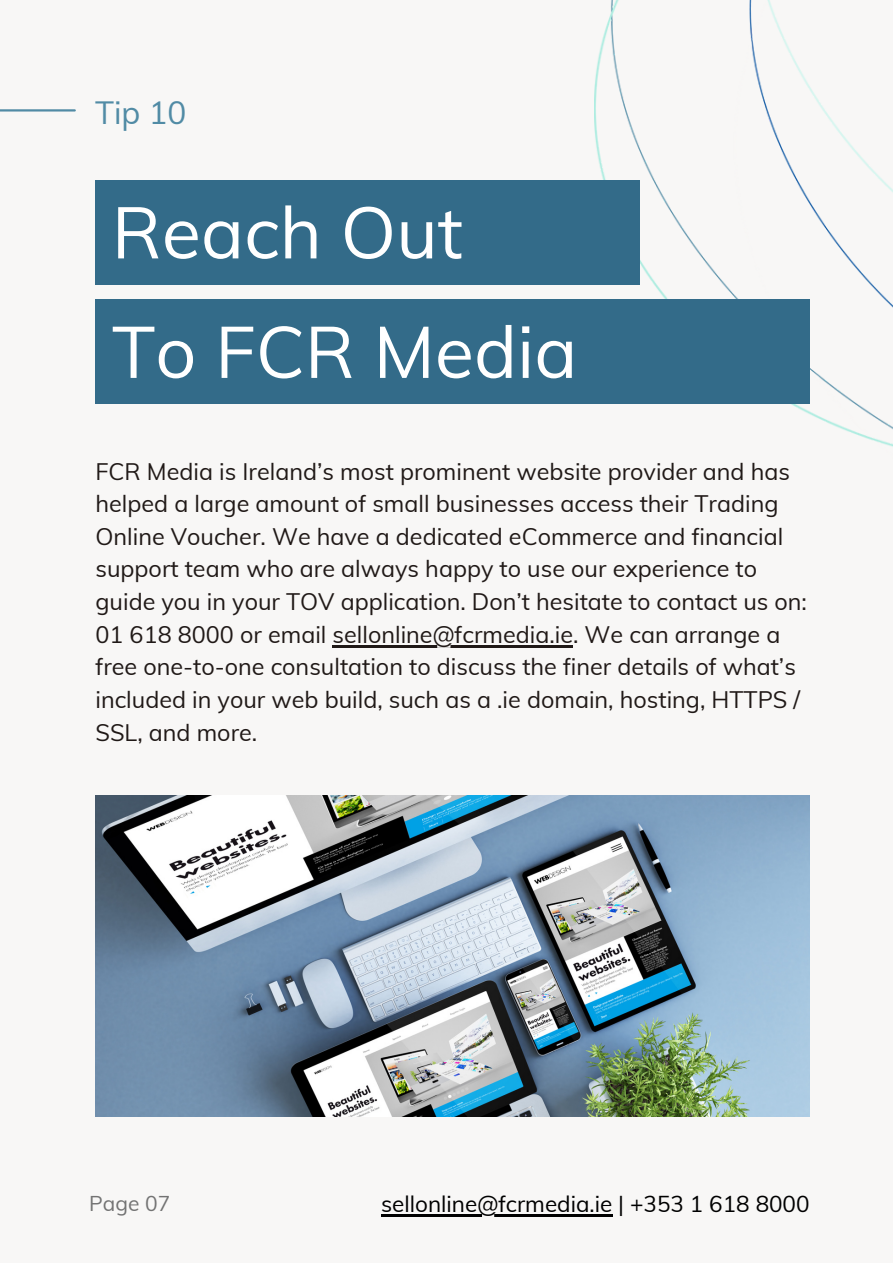
<style>
.page{position:relative;width:893px;height:1264px;background:#fff}
.page>*{position:absolute;margin:0;border:0;box-sizing:border-box;transform-origin:0 0}
.t1{font:72px "Muli";color:#fff}
.t2{font:31.5px "Muli";color:#518ba5}
.t3{font:23.4px/32.5px "Muli";color:#201917}
.t4{font:22.5px "Muli";color:#000}
.t5{font:21px "Muli";color:#737373}
</style>
<div class="page">
<div style="left:0;top:0;width:892px;height:1262px;background:#f8f7f6"></div>
<img style="left:594px;top:0;width:298px;height:447px">
<div style="left:95px;top:180px;width:544px;height:104px;background:#336b89"></div>
<hr style="left:0;top:109px;width:75px;height:2px;background:#518ba5">
<div style="left:95px;top:299px;width:714px;height:105px;background:#336b89"></div>
<hr style="left:332px;top:645px;width:241px;height:2px;background:#201917">
<img style="left:95px;top:796px;width:714px;height:320px">
<hr style="left:381px;top:1214px;width:231px;height:2px;background:#000">
<h2 class="t2" style="left:95px;top:92px;width:93px">Tip 10</h2>
<h1 class="t1" style="left:112px;top:186px;width:352px">Reach Out</h1>
<h1 class="t1" style="left:112px;top:305px;width:467px">To FCR Media</h1>
<p class="t3" style="left:95px;top:454px;width:713px">FCR Media is Ireland’s most prominent website provider and has helped a large amount of small businesses access their Trading Online Voucher. We have a dedicated eCommerce and financial support team who are always happy to use our experience to guide you in your TOV application. Don’t hesitate to contact us on:<br>01 618 8000 or email sellonline@fcrmedia.ie. We can arrange a free one-to-one consultation to discuss the finer details of what’s included in your web build, such as a .ie domain, hosting, HTTPS / SSL, and more.</p>
<p class="t5" style="left:89px;top:1190px;width:82px">Page 07</p>
<p class="t4" style="left:381px;top:1189px;width:430px">sellonline@fcrmedia.ie | +353 1 618 8000</p>
</div>
